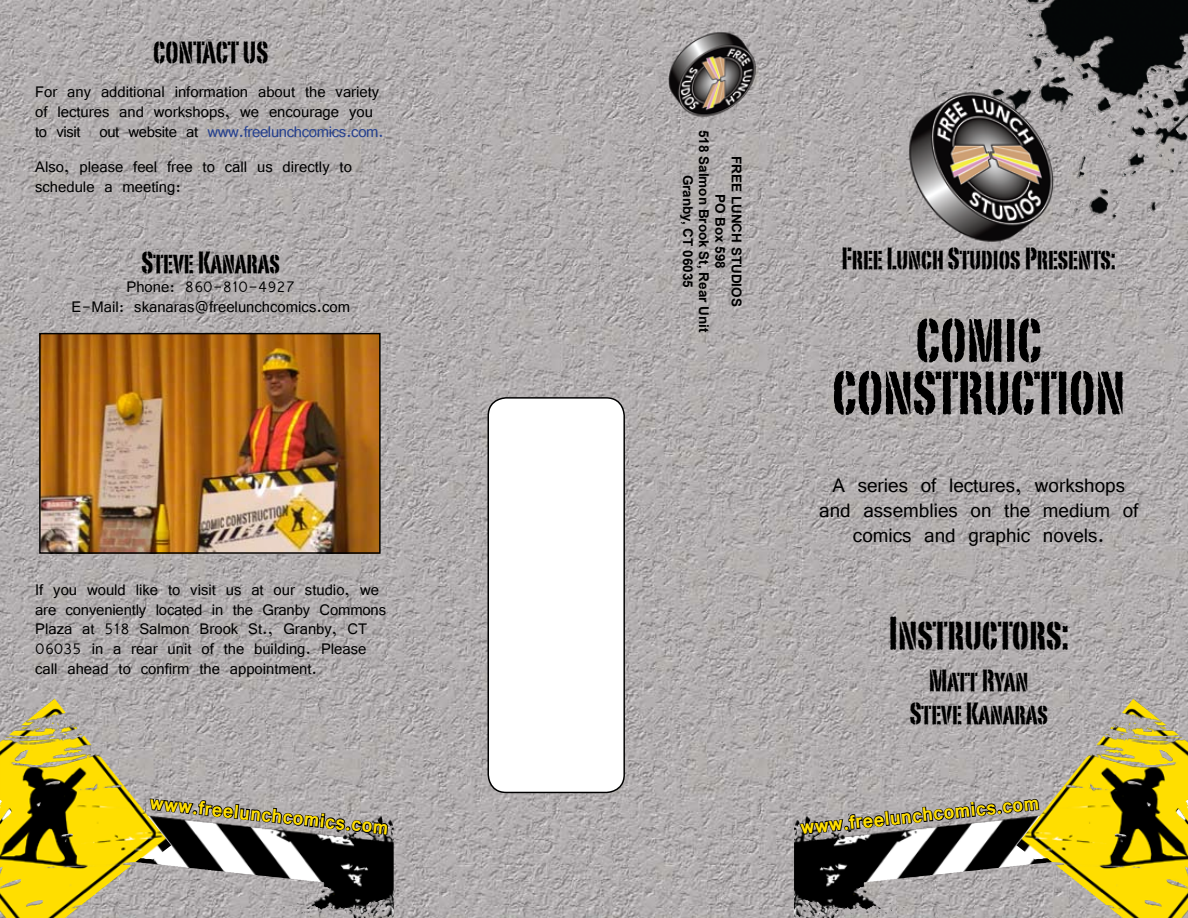
<style>
.page{position:relative;width:1188px;height:918px;background:#fff}
.page>*{position:absolute;margin:0;border:0;box-sizing:border-box;transform-origin:0 0}
.t1{font:60px/52.5px "Portago ITCTT";color:#000;text-align:center}
.t2{font:45px "Portago ITCTT";color:#000}
.t3{font:30px/33px "Portago ITCTT";color:#000;text-align:center}
.t4{font:21px/25.2px "Vrinda";color:#000;text-align:center}
.t5{font:700 21px "Vrinda";color:#ffde00}
.t6{font:16.5px/19.8px "Vrinda";color:#000}
.t7{font:700 13.5px/16.2px "Arial";color:#000;text-align:center}
.s1{color:#25408f}
</style>
<div class="page">
<img style="left:0;top:0;width:1188px;height:918px">
<img style="left:1034px;top:0;width:77px;height:66px">
<img style="left:668px;top:27px;width:91px;height:93px">
<img style="left:804px;top:799px;width:384px;height:40px">
<img style="left:1110px;top:699px;width:57px;height:32px">
<img style="left:41px;top:335px;width:338px;height:217px">
<div style="left:39px;top:333px;width:342px;height:221px;border:1px solid #000"></div>
<svg style="left:798px;top:774px;width:242px;height:61px;background:#928e8d"></svg>
<img style="left:0;top:799px;width:355px;height:115px">
<img style="left:21px;top:699px;width:51px;height:34px">
<svg style="left:149px;top:785px;width:240px;height:59px;background:#85827f"></svg>
<div style="left:488px;top:398px;width:136px;height:394px;background:#fff;border-radius:18px"></div>
<div style="left:488px;top:397px;width:137px;height:396px;border:2px solid #000;border-radius:18px"></div>
<img style="left:907px;top:88px;width:147px;height:156px">
<h3 class="t3" style="left:153px;top:35px;width:117px">CONTACT US</h3>
<p class="t6" style="left:35px;top:82px;width:350px">For any additional information about the variety of lectures and workshops, we encourage you to visit out website at <span class="s1">www.freelunchcomics.com.</span></p>
<p class="t6" style="left:35px;top:157px;width:318px">Also, please feel free to call us directly to schedule a meeting:</p>
<h3 class="t3" style="left:142px;top:245px;width:140px">Steve Kanaras</h3>
<p class="t6" style="left:72px;top:277px;width:280px;text-align:center">Phone: 860-810-4927<br>E-Mail: skanaras@freelunchcomics.com</p>
<p class="t6" style="left:35px;top:580px;width:352px">If you would like to visit us at our studio, we are conveniently located in the Granby Commons Plaza at 518 Salmon Brook St., Granby, CT 06035 in a rear unit of the building. Please call ahead to confirm the appointment.</p>
<p class="t5" style="left:151px;top:789px;width:241px;rotate:6deg">www.freelunchcomics.com</p>
<p class="t7" style="left:744px;top:130px;width:204px;rotate:90deg">FREE LUNCH STUDIOS<br>PO Box 598<br>518 Salmon Brook St, Rear Unit<br>Granby, CT 06035</p>
<h3 class="t3" style="left:842px;top:241px;width:276px">Free Lunch Studios Presents:</h3>
<h1 class="t1" style="left:832px;top:313px;width:295px">COMIC<br>CONSTRUCTION</h1>
<p class="t4" style="left:819px;top:473px;width:321px">A series of lectures, workshops and assemblies on the medium of comics and graphic novels.</p>
<h2 class="t2" style="left:888px;top:604px;width:182px">Instructors:</h2>
<h3 class="t3" style="left:910px;top:663px;width:140px">Matt Ryan<br>Steve Kanaras</h3>
<p class="t5" style="left:799px;top:814px;width:241px;rotate:-6deg">www.freelunchcomics.com</p>
</div>
